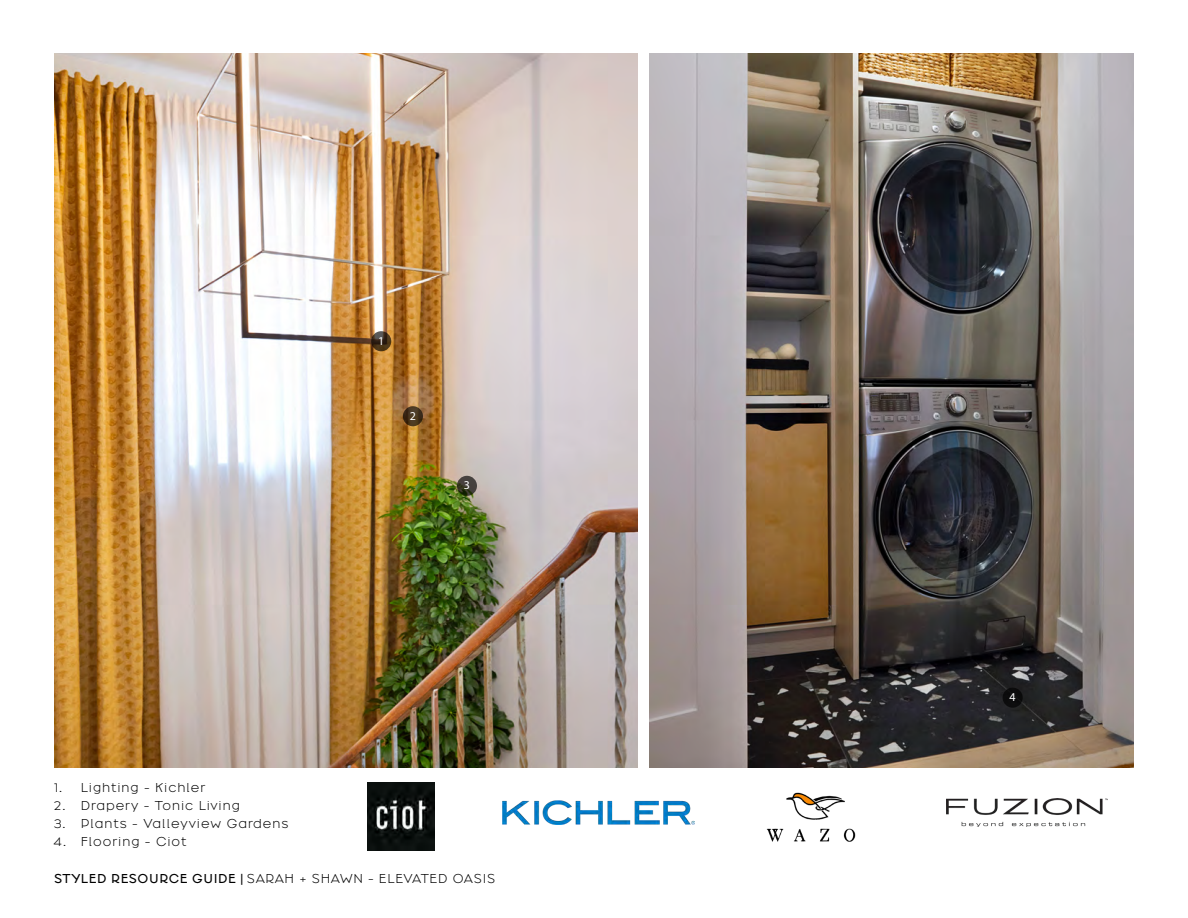
<style>
.page{position:relative;width:1188px;height:918px;background:#fff}
.page>*{position:absolute;margin:0;border:0;box-sizing:border-box;transform-origin:0 0}
.t1{font:12px "Broadacre Light 0";letter-spacing:.08em;color:#000}
.t2{font:12px "Broadacre Light 0";letter-spacing:.05em;color:#000}
.t3{font:12px "Myriad Pro";color:#fff}
.s1{font-family:"Broadacre Regular 0"}
</style>
<div class="page">
<img style="left:650px;top:53px;width:484px;height:715px">
<img style="left:502px;top:800px;width:193px;height:25px">
<img style="left:766px;top:792px;width:90px;height:50px">
<img style="left:947px;top:798px;width:161px;height:29px">
<img style="left:367px;top:782px;width:68px;height:68px">
<img style="left:54px;top:53px;width:583px;height:715px">
<svg style="left:371px;top:331px;width:20px;height:20px"></svg>
<svg style="left:403px;top:406px;width:20px;height:20px"></svg>
<svg style="left:457px;top:476px;width:20px;height:20px"></svg>
<div style="left:1003px;top:688px;width:20px;height:20px;background:#0c0c0c;border-radius:50%"></div>
<p class="t3" style="left:378px;top:333px;width:8px">1</p>
<p class="t3" style="left:410px;top:408px;width:8px">2</p>
<p class="t3" style="left:464px;top:478px;width:8px">3</p>
<p class="t1" style="left:54px;top:780px;width:153px">1. Lighting - Kichler</p>
<p class="t1" style="left:54px;top:798px;width:188px">2. Drapery - Tonic Living</p>
<p class="t1" style="left:54px;top:816px;width:236px">3. Plants - Valleyview Gardens</p>
<p class="t1" style="left:54px;top:834px;width:134px">4. Flooring - Ciot</p>
<p class="t2" style="left:54px;top:871px;width:443px"><span class="s1">STYLED RESOURCE GUIDE |</span> SARAH + SHAWN - ELEVATED OASIS</p>
<p class="t3" style="left:1010px;top:690px;width:8px">4</p>
</div>
